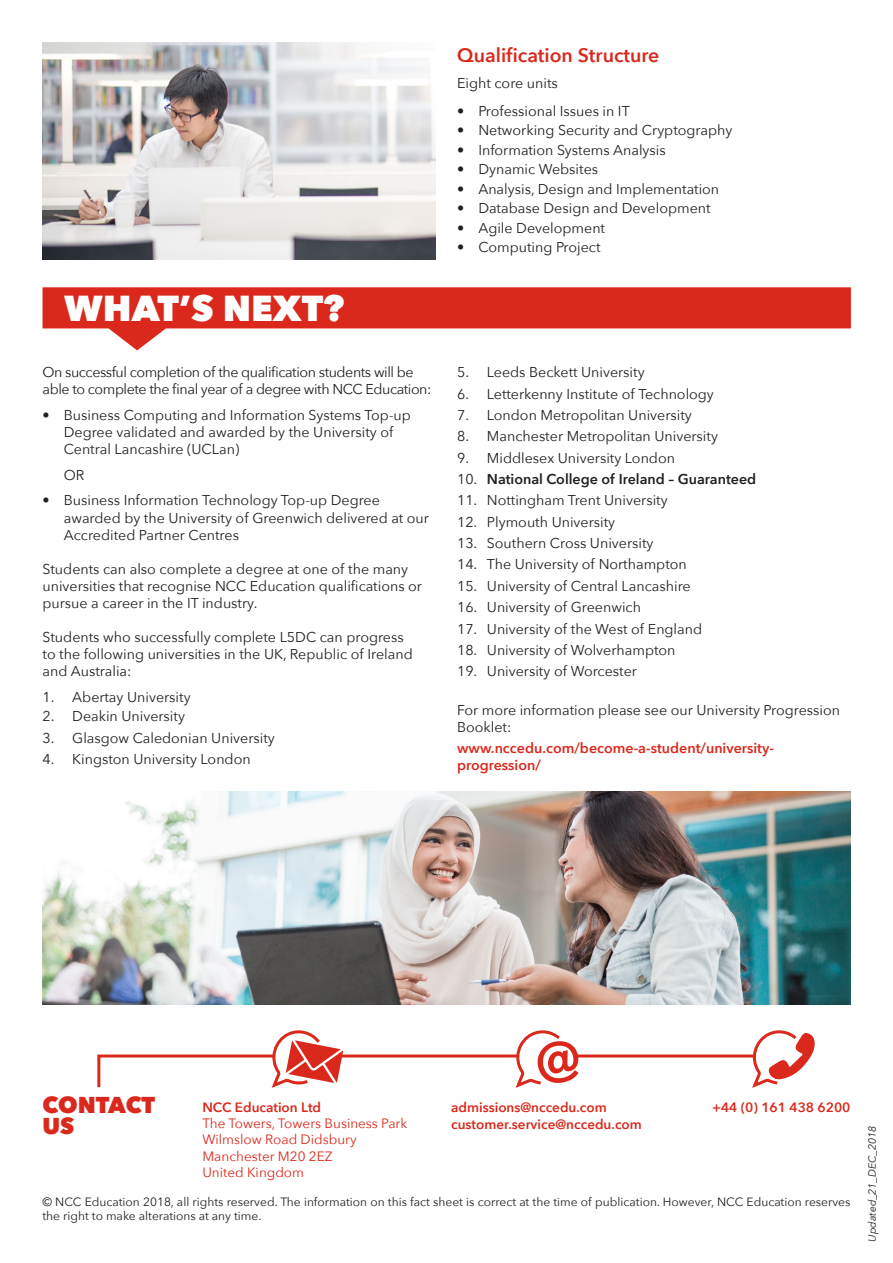
<style>
.page{position:relative;width:893px;height:1263px;background:#fff}
.page>*{position:absolute;margin:0;border:0;box-sizing:border-box;transform-origin:0 0}
.t1{font:800 36px "Avenir Next";color:#fff}
.t2{font:800 22.95px/21.5px "Avenir Next";letter-spacing:-.005em;color:#da291c}
.t3{font:600 19.5px "Avenir Next";color:#da291c}
.t4{font:14.25px/17.1px "Avenir Next";color:#231f20}
.t5{font:14.25px/17.1px "Avenir Next";letter-spacing:-.03em;color:#231f20}
.t6{font:600 14.25px/17.1px "Avenir Next";color:#da291c}
.t7{font:600 14.25px "Avenir Next";color:#231f20}
.t8{font:600 13.5px "Avenir Next";color:#da291c}
.t9{font:13.5px "Avenir Next";color:#da291c}
.t10{font:12px/14.4px "Avenir Next";color:#231f20}
.t11{font:italic 10.5px "Avenir Next";color:#231f20}
.s1{font-weight:400}
</style>
<div class="page">
<img style="left:43px;top:43px;width:393px;height:216px">
<svg style="left:43px;top:287px;width:808px;height:63px;fill:#da291c"></svg>
<hr style="left:341px;top:1054px;width:177px;height:3px;background:#da291c">
<hr style="left:575px;top:1054px;width:179px;height:3px;background:#da291c">
<svg style="left:97px;top:1030px;width:246px;height:58px"></svg>
<svg style="left:513px;top:1030px;width:66px;height:58px"></svg>
<svg style="left:749px;top:1030px;width:66px;height:58px"></svg>
<img style="left:43px;top:792px;width:807px;height:212px">
<p class="t1" style="left:64px;top:286px;width:282px">WHAT’S NEXT?</p>
<p class="t5" style="left:43px;top:363px;width:390px">On successful completion of the qualification students will be able to complete the final year of a degree with NCC Education:</p>
<p class="t4" style="left:64px;top:406px;width:349px;text-indent:-21px">• Business Computing and Information Systems Top-up<br>Degree validated and awarded by the University of<br>Central Lancashire (UCLan)</p>
<p class="t4" style="left:64px;top:466px;width:22px">OR</p>
<p class="t4" style="left:64px;top:491px;width:367px;text-indent:-21px">• Business Information Technology Top-up Degree awarded by the University of Greenwich delivered at our<br>Accredited Partner Centres</p>
<p class="t4" style="left:43px;top:560px;width:381px">Students can also complete a degree at one of the many universities that recognise NCC Education qualifications or pursue a career in the IT industry.</p>
<p class="t4" style="left:43px;top:628px;width:372px">Students who successfully complete L5DC can progress to the following universities in the UK, Republic of Ireland and Australia:</p>
<p class="t4" style="left:43px;top:688px;width:150px">1. Abertay University</p>
<p class="t4" style="left:43px;top:707px;width:144px">2. Deakin University</p>
<p class="t4" style="left:43px;top:728px;width:234px">3. Glasgow Caledonian University</p>
<p class="t4" style="left:43px;top:750px;width:210px">4. Kingston University London</p>
<p class="t3" style="left:457px;top:39px;width:204px">Qualification Structure</p>
<p class="t4" style="left:457px;top:74px;width:102px">Eight core units</p>
<p class="t4" style="left:457px;top:102px;width:174px">• Professional Issues in IT</p>
<p class="t4" style="left:457px;top:121px;width:277px">• Networking Security and Cryptography</p>
<p class="t4" style="left:457px;top:141px;width:210px">• Information Systems Analysis</p>
<p class="t4" style="left:457px;top:160px;width:143px">• Dynamic Websites</p>
<p class="t4" style="left:457px;top:180px;width:264px">• Analysis, Design and Implementation</p>
<p class="t4" style="left:457px;top:199px;width:255px">• Database Design and Development</p>
<p class="t4" style="left:457px;top:219px;width:150px">• Agile Development</p>
<p class="t4" style="left:457px;top:238px;width:145px">• Computing Project</p>
<p class="t4" style="left:457px;top:363px;width:189px">5. Leeds Beckett University</p>
<p class="t4" style="left:457px;top:384px;width:258px">6. Letterkenny Institute of Technology</p>
<p class="t4" style="left:457px;top:406px;width:236px">7. London Metropolitan University</p>
<p class="t4" style="left:457px;top:427px;width:262px">8. Manchester Metropolitan University</p>
<p class="t4" style="left:457px;top:449px;width:219px">9. Middlesex University London</p>
<p class="t7" style="left:457px;top:467px;width:301px"><span class="s1">10.</span> National College of Ireland – Guaranteed</p>
<p class="t4" style="left:457px;top:491px;width:212px">11. Nottingham Trent University</p>
<p class="t4" style="left:457px;top:513px;width:160px">12. Plymouth University</p>
<p class="t4" style="left:457px;top:534px;width:198px">13. Southern Cross University</p>
<p class="t4" style="left:457px;top:555px;width:231px">14. The University of Northampton</p>
<p class="t4" style="left:457px;top:577px;width:235px">15. University of Central Lancashire</p>
<p class="t4" style="left:457px;top:598px;width:185px">16. University of Greenwich</p>
<p class="t4" style="left:457px;top:619px;width:247px">17. University of the West of England</p>
<p class="t4" style="left:457px;top:641px;width:220px">18. University of Wolverhampton</p>
<p class="t4" style="left:457px;top:662px;width:181px">19. University of Worcester</p>
<p class="t4" style="left:457px;top:701px;width:384px">For more information please see our University Progression<br>Booklet:</p>
<p class="t6" style="left:457px;top:739px;width:318px">www.nccedu.com/become-a-student/university&shy;progression/</p>
<p class="t2" style="left:43px;top:1093px;width:114px">CONTACT<br>US</p>
<p class="t8" style="left:712px;top:1096px;width:140px">+44 (0) 161 438 6200</p>
<p class="t8" style="left:202px;top:1096px;width:120px">NCC Education Ltd</p>
<p class="t9" style="left:202px;top:1112px;width:206px">The Towers, Towers Business Park</p>
<p class="t9" style="left:202px;top:1128px;width:156px">Wilmslow Road Didsbury</p>
<p class="t9" style="left:202px;top:1144px;width:132px">Manchester M20 2EZ</p>
<p class="t9" style="left:202px;top:1161px;width:103px">United Kingdom</p>
<p class="t8" style="left:451px;top:1096px;width:157px">admissions@nccedu.com</p>
<p class="t8" style="left:451px;top:1112px;width:192px">customer.service@nccedu.com</p>
<p class="t10" style="left:43px;top:1194px;width:809px">© NCC Education 2018, all rights reserved. The information on this fact sheet is correct at the time of publication. However, NCC Education reserves the right to make alterations at any time.</p>
<p class="t11" style="left:863px;top:1242px;width:117px;rotate:-90deg">Updated_21_DEC_2018</p>
</div>
